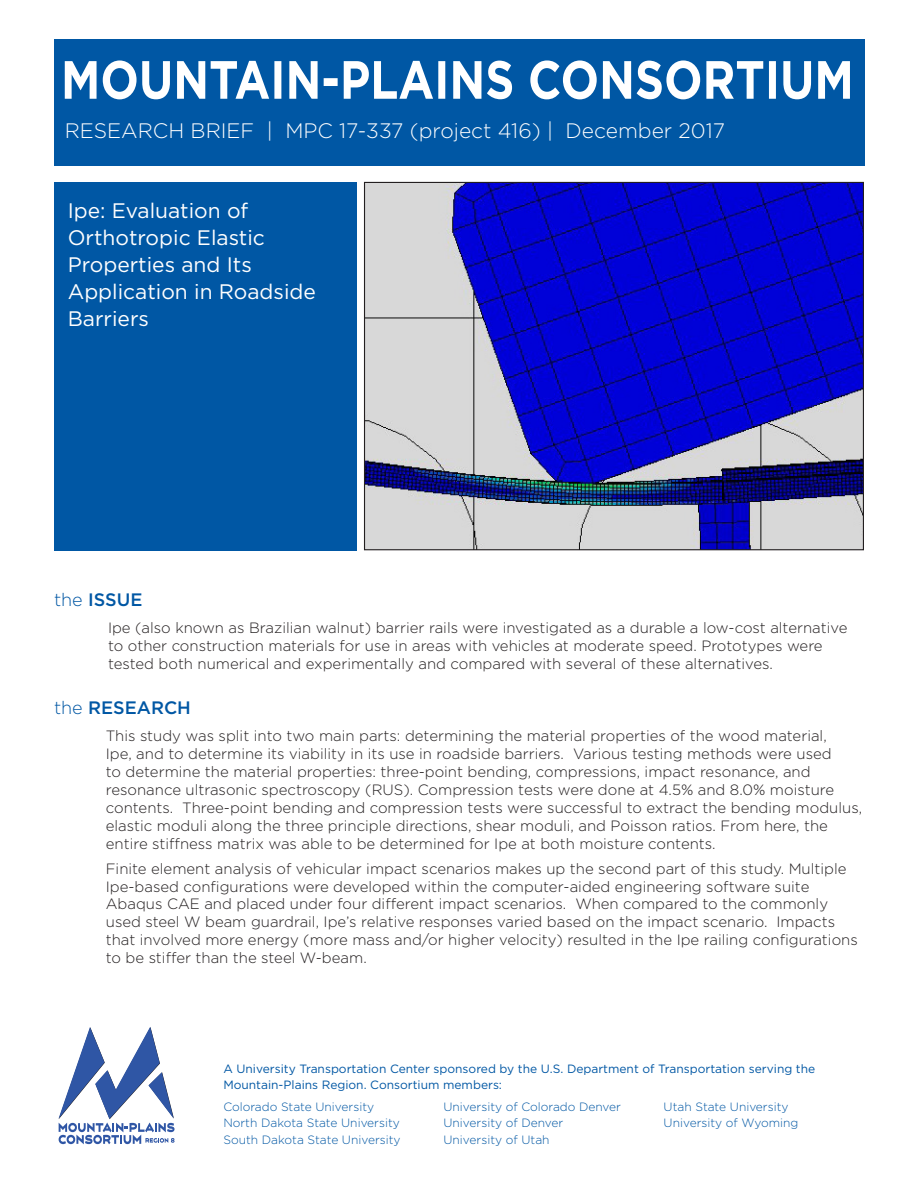
<style>
.page{position:relative;width:918px;height:1188px;background:#fff}
.page>*{position:absolute;margin:0;border:0;box-sizing:border-box;transform-origin:0 0}
.t1{font:21px/27px "Gotham";color:#fff}
.t2{font:300 20.85px "Gotham";color:#fff}
.t3{font:500 18px "Gotham";color:#0057a4}
.t4{font:300 15px/18px "Gotham";color:#231f20}
.t5{font:300 12px "Gotham";color:#0057a4}
.t6{font:12px/16.5px "Gotham";color:#0057a4}
.s1{font-weight:300}
</style>
<div class="page">
<div style="left:54px;top:182px;width:303px;height:368px;background:#0057a4"></div>
<img style="left:366px;top:184px;width:496px;height:364px">
<div style="left:54px;top:39px;width:810px;height:127px;background:#0057a4"></div>
<svg style="left:65px;top:60px;width:785px;height:39px"></svg>
<svg style="left:58px;top:1027px;width:117px;height:117px"></svg>
<p class="t2" style="left:65px;top:117px;width:662px">RESEARCH BRIEF | MPC 17-337 (project 416) | December 2017</p>
<p class="t1" style="left:68px;top:196px;width:250px">Ipe: Evaluation of<br>Orthotropic Elastic<br>Properties and Its<br>Application in Roadside<br>Barriers</p>
<h1 class="t3" style="left:54px;top:588px;width:90px"><span class="s1">the</span> ISSUE</h1>
<p class="t4" style="left:108px;top:618px;width:741px">Ipe (also known as Brazilian walnut) barrier rails were investigated as a durable a low-cost alternative to other construction materials for use in areas with vehicles at moderate speed. Prototypes were tested both numerical and experimentally and compared with several of these alternatives.</p>
<h1 class="t3" style="left:54px;top:695px;width:138px"><span class="s1">the</span> RESEARCH</h1>
<p class="t4" style="left:106px;top:727px;width:758px">This study was split into two main parts: determining the material properties of the wood material,<br>Ipe, and to determine its viability in its use in roadside barriers. Various testing methods were used<br>to determine the material properties: three-point bending, compressions, impact resonance, and resonance ultrasonic spectroscopy (RUS). Compression tests were done at 4.5% and 8.0% moisture contents. Three-point bending and compression tests were successful to extract the bending modulus, elastic moduli along the three principle directions, shear moduli, and Poisson ratios. From here, the entire stiffness matrix was able to be determined for Ipe at both moisture contents.</p>
<p class="t4" style="left:106px;top:859px;width:754px">Finite element analysis of vehicular impact scenarios makes up the second part of this study. Multiple Ipe-based configurations were developed within the computer-aided engineering software suite Abaqus CAE and placed under four different impact scenarios. When compared to the commonly used steel W beam guardrail, Ipe’s relative responses varied based on the impact scenario. Impacts that involved more energy (more mass and/or higher velocity) resulted in the Ipe railing configurations to be stiffer than the steel W-beam.</p>
<p class="t6" style="left:223px;top:1060px;width:593px">A University Transportation Center sponsored by the U.S. Department of Transportation serving the<br>Mountain-Plains Region. Consortium members:</p>
<p class="t5" style="left:223px;top:1099px;width:152px">Colorado State University</p>
<p class="t5" style="left:223px;top:1115px;width:178px">North Dakota State University</p>
<p class="t5" style="left:223px;top:1132px;width:179px">South Dakota State University</p>
<p class="t5" style="left:444px;top:1099px;width:179px">University of Colorado Denver</p>
<p class="t5" style="left:444px;top:1115px;width:121px">University of Denver</p>
<p class="t5" style="left:444px;top:1132px;width:108px">University of Utah</p>
<p class="t5" style="left:664px;top:1099px;width:126px">Utah State University</p>
<p class="t5" style="left:664px;top:1115px;width:136px">University of Wyoming</p>
</div>
